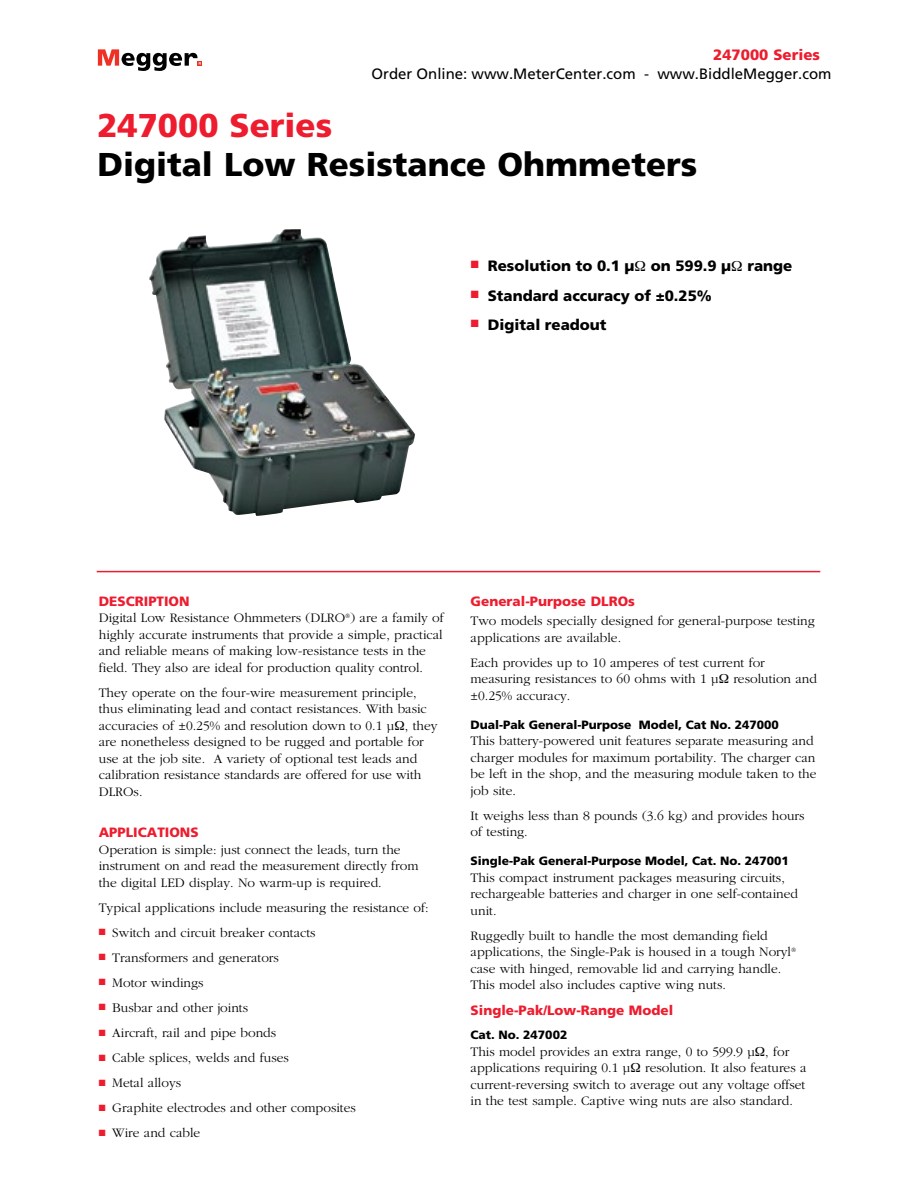
<style>
.page{position:relative;width:918px;height:1188px;background:#fff}
.page>*{position:absolute;margin:0;border:0;box-sizing:border-box;transform-origin:0 0}
.t1{font:900 33px "Frutiger";color:#000}
.t2{font:900 33px "Frutiger";color:#ed1c2e}
.t3{font:900 15px "Frutiger";color:#000}
.t4{font:15px "Frutiger";color:#000}
.t5{font:900 15px "Frutiger";color:#ed1c2e}
.t6{font:300 13.5px/16.5px "Garamond";color:#000}
.t7{font:900 13.5px "Frutiger";color:#ed1c2e}
.t8{font:900 12px "Frutiger";color:#000}
.s1{color:#ed1c2e}
</style>
<div class="page">
<svg style="left:98px;top:49px;width:104px;height:22px"></svg>
<hr style="left:97px;top:571px;width:723px;height:1px;background:#ed1c2e">
<img style="left:149px;top:229px;width:267px;height:287px">
<p class="t5" style="left:713px;top:46px;width:108px">247000 Series</p>
<p class="t4" style="left:372px;top:65px;width:462px">Order Online: www.MeterCenter.com - www.BiddleMegger.com</p>
<h1 class="t2" style="left:97px;top:105px;width:236px">247000 Series</h1>
<h1 class="t1" style="left:97px;top:144px;width:601px">Digital Low Resistance Ohmmeters</h1>
<p class="t3" style="left:471px;top:257px;width:323px"><sup>■</sup> Resolution to 0.1 µ on 599.9 µ range</p>
<p class="t3" style="left:471px;top:286px;width:243px"><sup>■</sup> Standard accuracy of ±0.25%</p>
<p class="t3" style="left:471px;top:316px;width:137px"><sup>■</sup> Digital readout</p>
<p class="t7" style="left:99px;top:593px;width:92px">DESCRIPTION</p>
<p class="t6" style="left:99px;top:610px;width:347px">Digital Low Resistance Ohmmeters (DLRO<sup>®</sup>) are a family of highly accurate instruments that provide a simple, practical and reliable means of making low-resistance tests in the field. They also are ideal for production quality control.</p>
<p class="t6" style="left:99px;top:684px;width:340px">They operate on the four-wire measurement principle, thus eliminating lead and contact resistances. With basic accuracies of ±0.25% and resolution down to 0.1 µ , they are nonetheless designed to be rugged and portable for use at the job site. A variety of optional test leads and calibration resistance standards are offered for use with DLROs.</p>
<p class="t7" style="left:99px;top:824px;width:101px">APPLICATIONS</p>
<p class="t6" style="left:99px;top:842px;width:321px">Operation is simple: just connect the leads, turn the instrument on and read the measurement directly from the digital LED display. No warm-up is required.</p>
<p class="t6" style="left:99px;top:900px;width:331px">Typical applications include measuring the resistance of:</p>
<p class="t6" style="left:99px;top:925px;width:218px"><span class="s1">■</span> Switch and circuit breaker contacts</p>
<p class="t6" style="left:99px;top:950px;width:182px"><span class="s1">■</span> Transformers and generators</p>
<p class="t6" style="left:99px;top:975px;width:106px"><span class="s1">■</span> Motor windings</p>
<p class="t6" style="left:99px;top:1000px;width:151px"><span class="s1">■</span> Busbar and other joints</p>
<p class="t6" style="left:99px;top:1025px;width:179px"><span class="s1">■</span> Aircraft, rail and pipe bonds</p>
<p class="t6" style="left:99px;top:1050px;width:192px"><span class="s1">■</span> Cable splices, welds and fuses</p>
<p class="t6" style="left:99px;top:1075px;width:84px"><span class="s1">■</span> Metal alloys</p>
<p class="t6" style="left:99px;top:1100px;width:259px"><span class="s1">■</span> Graphite electrodes and other composites</p>
<p class="t6" style="left:99px;top:1125px;width:103px"><span class="s1">■</span> Wire and cable</p>
<p class="t7" style="left:471px;top:593px;width:166px">General-Purpose DLROs</p>
<p class="t6" style="left:471px;top:613px;width:346px">Two models specially designed for general-purpose testing applications are available.</p>
<p class="t6" style="left:471px;top:655px;width:348px">Each provides up to 10 amperes of test current for measuring resistances to 60 ohms with 1 µ resolution and ±0.25% accuracy.</p>
<p class="t8" style="left:471px;top:717px;width:310px">Dual-Pak General-Purpose Model, Cat No. 247000</p>
<p class="t6" style="left:471px;top:733px;width:347px">This battery-powered unit features separate measuring and charger modules for maximum portability. The charger can be left in the shop, and the measuring module taken to the job site.</p>
<p class="t6" style="left:471px;top:808px;width:335px">It weighs less than 8 pounds (3.6 kg) and provides hours of testing.</p>
<p class="t8" style="left:471px;top:854px;width:320px">Single-Pak General-Purpose Model, Cat. No. 247001</p>
<p class="t6" style="left:471px;top:870px;width:329px">This compact instrument packages measuring circuits, rechargeable batteries and charger in one self-contained unit.</p>
<p class="t6" style="left:471px;top:928px;width:327px">Ruggedly built to handle the most demanding field applications, the Single-Pak is housed in a tough Noryl<sup>® </sup>case with hinged, removable lid and carrying handle.<br>This model also includes captive wing nuts.</p>
<p class="t7" style="left:471px;top:1003px;width:204px">Single-Pak/Low-Range Model</p>
<p class="t8" style="left:471px;top:1028px;width:98px">Cat. No. 247002</p>
<p class="t6" style="left:471px;top:1043px;width:337px">This model provides an extra range, 0 to 599.9 µ , for applications requiring 0.1 µ resolution. It also features a current-reversing switch to average out any voltage offset in the test sample. Captive wing nuts are also standard.</p>
</div>
